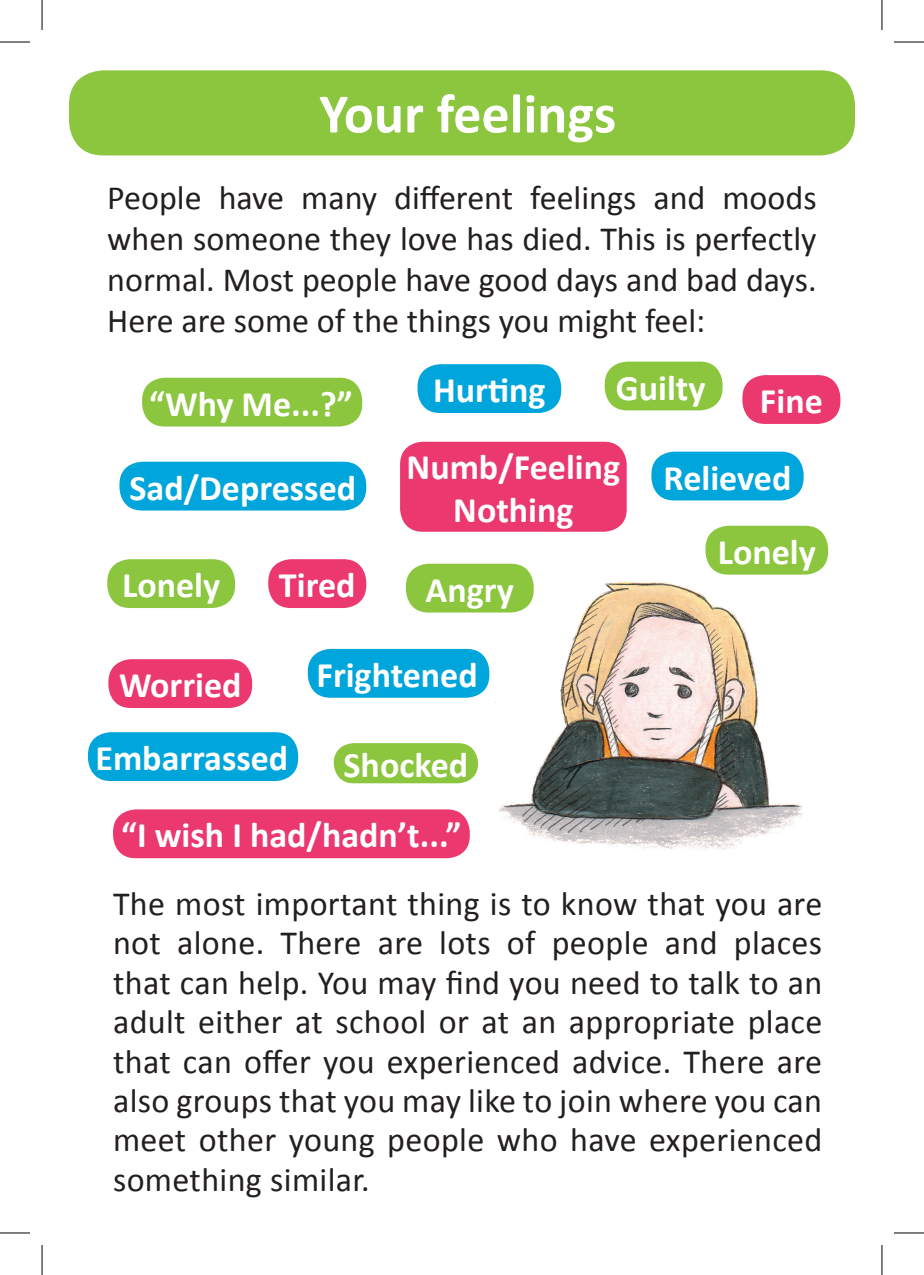
<style>
.page{position:relative;width:924px;height:1275px;background:#fff}
.page>*{position:absolute;margin:0;border:0;box-sizing:border-box;transform-origin:0 0}
.t1{font:700 56px "Calibri";color:#fff}
.t2{font:700 36px/43.2px "Calibri";color:#fff;text-align:center}
.t3{font:34px/39.4px "Calibri";color:#231f20;text-align:justify}
</style>
<div class="page">
<div style="left:69px;top:70px;width:785px;height:85px;background:#8bc63e;border-radius:34px"></div>
<img style="left:483px;top:575px;width:319px;height:275px">
<div style="left:113px;top:809px;width:356px;height:49px;background:#eb386e;border-radius:23px"></div>
<div style="left:119px;top:462px;width:247px;height:48px;background:#00a6db;border-radius:23px"></div>
<div style="left:400px;top:442px;width:226px;height:90px;background:#eb386e;border-radius:23px"></div>
<div style="left:406px;top:564px;width:127px;height:48px;background:#8bc63e;border-radius:23px"></div>
<div style="left:88px;top:732px;width:210px;height:49px;background:#00a6db;border-radius:23px"></div>
<div style="left:604px;top:361px;width:118px;height:49px;background:#8bc63e;border-radius:23px"></div>
<div style="left:107px;top:559px;width:128px;height:49px;background:#8bc63e;border-radius:23px"></div>
<div style="left:307px;top:649px;width:182px;height:48px;background:#00a6db;border-radius:23px"></div>
<div style="left:108px;top:659px;width:144px;height:49px;background:#eb386e;border-radius:23px"></div>
<div style="left:333px;top:743px;width:145px;height:40px;background:#8bc63e;border-radius:20px"></div>
<div style="left:651px;top:451px;width:152px;height:49px;background:#00a6db;border-radius:23px"></div>
<div style="left:268px;top:559px;width:98px;height:49px;background:#eb386e;border-radius:23px"></div>
<div style="left:142px;top:378px;width:220px;height:48px;background:#8bc63e;border-radius:23px"></div>
<div style="left:705px;top:526px;width:122px;height:48px;background:#8bc63e;border-radius:23px"></div>
<div style="left:417px;top:364px;width:144px;height:49px;background:#00a6db;border-radius:23px"></div>
<div style="left:742px;top:375px;width:98px;height:49px;background:#eb386e;border-radius:23px"></div>
<hr style="left:0;top:42px;width:30px;height:1px;background:#000">
<hr style="left:893px;top:42px;width:30px;height:1px;background:#000">
<hr style="left:0;top:1232px;width:30px;height:1px;background:#000">
<hr style="left:893px;top:1232px;width:30px;height:1px;background:#000">
<hr style="left:42px;top:0;width:1px;height:30px;background:#000">
<hr style="left:42px;top:1245px;width:1px;height:30px;background:#000">
<hr style="left:881px;top:0;width:1px;height:30px;background:#000">
<hr style="left:881px;top:1245px;width:1px;height:30px;background:#000">
<h1 class="t1" style="left:319px;top:78px;width:298px">Your feelings</h1>
<p class="t3" style="left:107px;top:178px;width:710px;line-height:40.8px">People have many different feelings and moods when someone they love has died. This is perfectly normal. Most people have good days and bad days.<br>Here are some of the things you might feel:</p>
<p class="t2" style="left:149px;top:382px;width:205px">“Why Me...?”</p>
<p class="t2" style="left:129px;top:466px;width:228px">Sad/Depressed</p>
<p class="t2" style="left:122px;top:563px;width:99px">Lonely</p>
<p class="t2" style="left:279px;top:563px;width:78px">Tired</p>
<p class="t2" style="left:615px;top:366px;width:91px">Guilty</p>
<p class="t2" style="left:433px;top:368px;width:114px">Hurting</p>
<p class="t2" style="left:759px;top:379px;width:64px">Fine</p>
<p class="t2" style="left:406px;top:445px;width:215px">Numb/Feeling<br>Nothing</p>
<p class="t2" style="left:425px;top:568px;width:90px">Angry</p>
<p class="t2" style="left:663px;top:456px;width:129px">Relieved</p>
<p class="t2" style="left:717px;top:530px;width:99px">Lonely</p>
<p class="t2" style="left:119px;top:663px;width:124px">Worried</p>
<p class="t2" style="left:316px;top:653px;width:163px">Frightened</p>
<p class="t2" style="left:95px;top:736px;width:194px">Embarrassed</p>
<p class="t2" style="left:343px;top:743px;width:126px">Shocked</p>
<p class="t2" style="left:121px;top:813px;width:341px">“I wish I had/hadn’t...”</p>
<p class="t3" style="left:113px;top:884px;width:710px">The most important thing is to know that you are not alone. There are lots of people and places that can help. You may find you need to talk to an adult either at school or at an appropriate place that can offer you experienced advice. There are also groups that you may like to join where you can meet other young people who have experienced something similar.</p>
</div>
